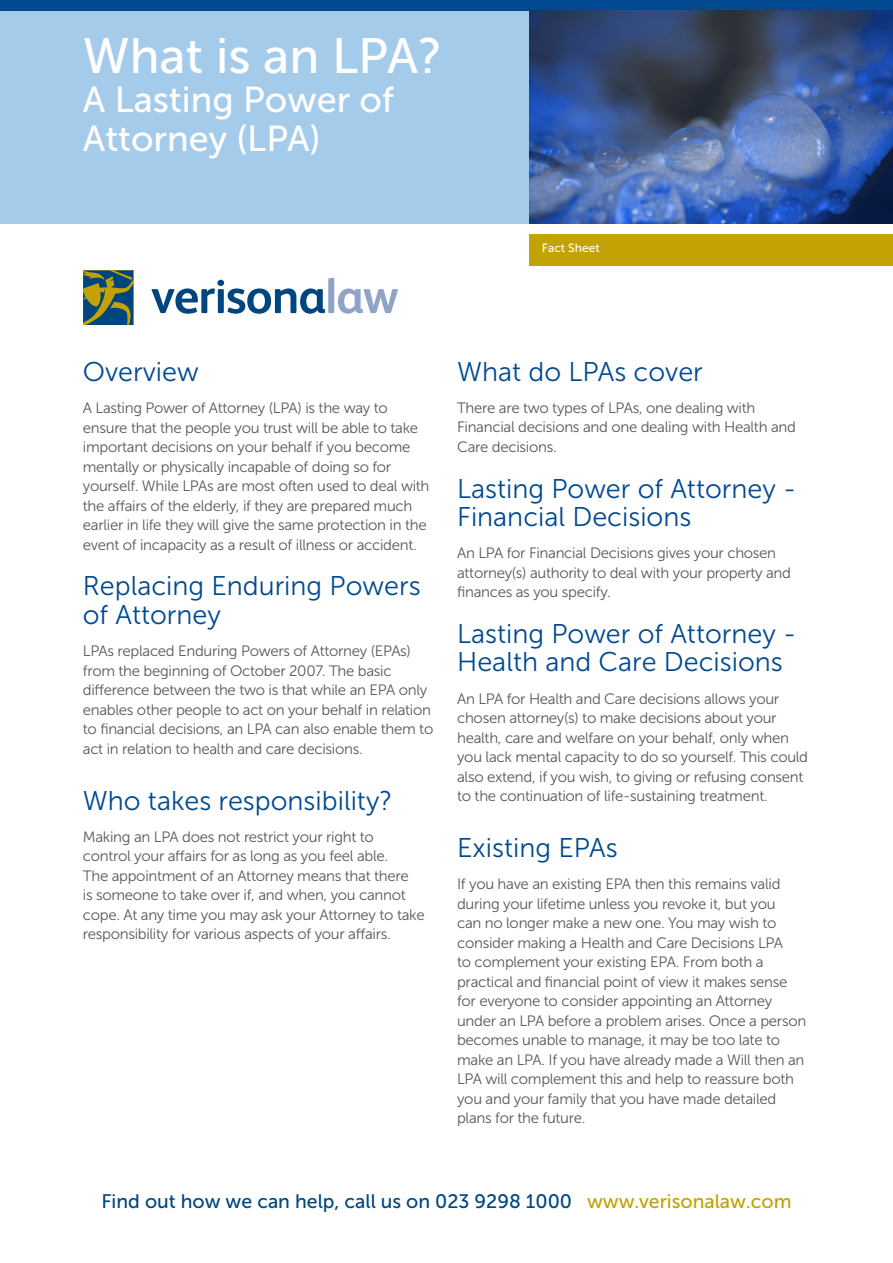
<style>
.page{position:relative;width:893px;height:1263px;background:#fff}
.page>*{position:absolute;margin:0;border:0;box-sizing:border-box;transform-origin:0 0}
.t1{font:49.5px "Museo Sans 500";color:#fff}
.t2{font:36px/39px "Museo Sans 500";color:#fff}
.t3{font:27px/28.5px "Museo Sans 300";color:#014990}
.t4{font:19.5px "Museo Sans 500";color:#00467e}
.t5{font:15px/19.5px "Museo Sans 300";letter-spacing:-.02em;color:#57585a}
.t6{font:12px "Museo Sans 500";color:#fff}
.s1{color:#c2a205}
</style>
<div class="page">
<div style="left:0;top:0;width:893px;height:223px;background:#a5cbeb"></div>
<div style="left:0;top:0;width:893px;height:11px;background:#014990"></div>
<svg style="left:152px;top:278px;width:246px;height:36px"></svg>
<svg style="left:83px;top:270px;width:51px;height:55px"></svg>
<div style="left:530px;top:234px;width:363px;height:32px;background:#c2a205"></div>
<img style="left:530px;top:11px;width:363px;height:212px">
<p class="t1" style="left:83px;top:29px;width:361px">What is an LPA?</p>
<p class="t2" style="left:83px;top:80px;width:313px">A Lasting Power of<br>Attorney (LPA)</p>
<p class="t6" style="left:542px;top:242px;width:59px">Fact Sheet</p>
<p class="t3" style="left:83px;top:358px;width:117px">Overview</p>
<p class="t5" style="left:83px;top:398px;width:348px">A Lasting Power of Attorney (LPA) is the way to ensure that the people you trust will be able to take important decisions on your behalf if you become mentally or physically incapable of doing so for yourself. While LPAs are most often used to deal with the affairs of the elderly, if they are prepared much earlier in life they will give the same protection in the event of incapacity as a result of illness or accident.</p>
<p class="t3" style="left:83px;top:572px;width:339px">Replacing Enduring Powers of Attorney</p>
<p class="t5" style="left:83px;top:641px;width:352px">LPAs replaced Enduring Powers of Attorney (EPAs) from the beginning of October 2007. The basic difference between the two is that while an EPA only enables other people to act on your behalf in relation to financial decisions, an LPA can also enable them to act in relation to health and care decisions.</p>
<p class="t3" style="left:83px;top:786px;width:311px">Who takes responsibility?</p>
<p class="t5" style="left:83px;top:827px;width:343px">Making an LPA does not restrict your right to control your affairs for as long as you feel able.<br>The appointment of an Attorney means that there<br>is someone to take over if, and when, you cannot cope. At any time you may ask your Attorney to take responsibility for various aspects of your affairs.</p>
<p class="t3" style="left:457px;top:357px;width:247px">What do LPAs cover</p>
<p class="t5" style="left:457px;top:398px;width:340px">There are two types of LPAs, one dealing with<br>Financial decisions and one dealing with Health and<br>Care decisions.</p>
<p class="t3" style="left:457px;top:474px;width:341px">Lasting Power of Attorney -<br>Financial Decisions</p>
<p class="t5" style="left:457px;top:543px;width:335px">An LPA for Financial Decisions gives your chosen attorney(s) authority to deal with your property and finances as you specify.</p>
<p class="t3" style="left:457px;top:619px;width:341px">Lasting Power of Attorney -</p>
<p class="t3" style="left:457px;top:648px;width:327px">Health and Care Decisions</p>
<p class="t5" style="left:457px;top:689px;width:352px">An LPA for Health and Care decisions allows your chosen attorney(s) to make decisions about your health, care and welfare on your behalf, only when you lack mental capacity to do so yourself. This could also extend, if you wish, to giving or refusing consent to the continuation of life-sustaining treatment.</p>
<p class="t3" style="left:457px;top:834px;width:162px">Existing EPAs</p>
<p class="t5" style="left:457px;top:874px;width:351px">If you have an existing EPA then this remains valid during your lifetime unless you revoke it, but you<br>can no longer make a new one. You may wish to consider making a Health and Care Decisions LPA<br>to complement your existing EPA. From both a practical and financial point of view it makes sense for everyone to consider appointing an Attorney under an LPA before a problem arises. Once a person becomes unable to manage, it may be too late to make an LPA. If you have already made a Will then an LPA will complement this and help to reassure both you and your family that you have made detailed plans for the future.</p>
<p class="t4" style="left:101px;top:1191px;width:691px">Find out how we can help, call us on 023 9298 1000 <span class="s1">www.verisonalaw.com</span></p>
</div>
